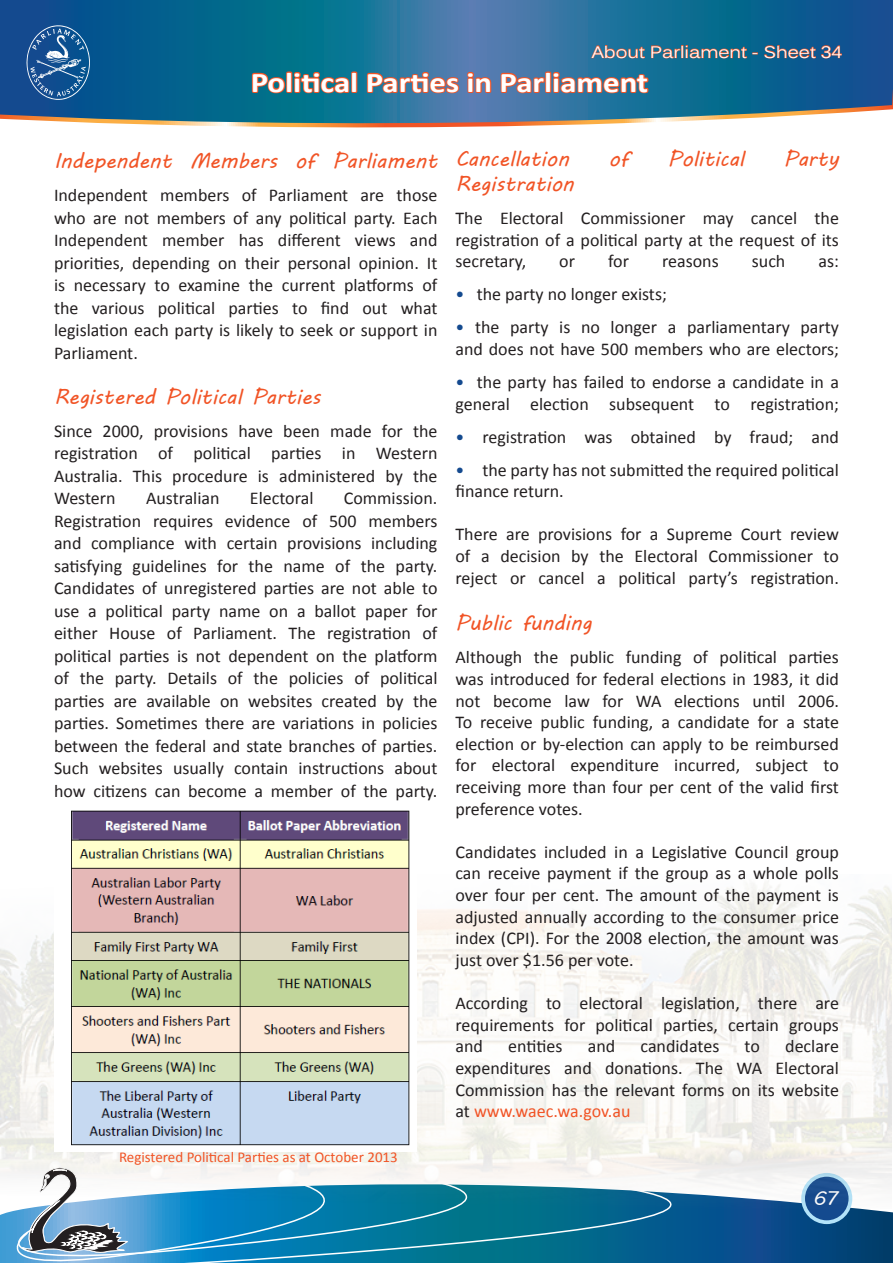
<style>
.page{position:relative;width:893px;height:1263px;background:#fff}
.page>*{position:absolute;margin:0;border:0;box-sizing:border-box;transform-origin:0 0}
.t1{font:700 28.5px "Calibri";color:#fff;scale:1.15 1}
.t2{font:21px "MV Boli";color:#f15426}
.t3{font:19.2px "MV Boli";color:#fff}
.t4{font:18px "Calibri";color:#231f20}
.t5{font:18px "Calibri";color:#f15426}
.t6{font:16.5px "Kalinga";color:#fff;scale:1.15 1}
.t7{font:15px "Calibri";color:#f15426}
.s1{color:#144a8f}
.s2{color:#231f20}
</style>
<div class="page">
<svg style="left:0;top:1171px;width:893px;height:92px;background:#1e76a1"></svg>
<svg style="left:803px;top:1175px;width:47px;height:47px"></svg>
<div style="left:801px;top:1173px;width:51px;height:51px;border:4px solid #b3e3f9;border-radius:50%"></div>
<img style="left:0;top:883px;width:891px;height:325px">
<svg style="left:0;top:0;width:893px;height:128px;background:#2b7198"></svg>
<svg style="left:590px;top:45px;width:55px;height:14px"></svg>
<svg style="left:651px;top:45px;width:107px;height:14px"></svg>
<svg style="left:764px;top:45px;width:78px;height:14px"></svg>
<svg style="left:250px;top:70px;width:109px;height:25px;background:#656662"></svg>
<svg style="left:365px;top:70px;width:128px;height:25px;background:#836b76"></svg>
<svg style="left:499px;top:70px;width:151px;height:25px;background:#7c6871"></svg>
<svg style="left:27px;top:25px;width:63px;height:75px;background:#3369a0"></svg>
<img style="left:54px;top:810px;width:362px;height:341px">
<p class="t6" style="left:592px;top:41px;width:219px">About Parliament - Sheet 34</p>
<p class="t1" style="left:251px;top:64px;width:347px">Political Parties in Parliament</p>
<p class="t2" style="left:54px;top:147px;width:385px">Independent Members of Parliament</p>
<p class="t4" style="left:54px;top:184px;width:385px">Independent members of Parliament are those</p>
<p class="t4" style="left:54px;top:206px;width:385px">who are not members of any political party. Each</p>
<p class="t4" style="left:54px;top:229px;width:385px">Independent member has different views and</p>
<p class="t4" style="left:54px;top:251px;width:385px">priorities, depending on their personal opinion. It</p>
<p class="t4" style="left:54px;top:274px;width:385px">is necessary to examine the current platforms of</p>
<p class="t4" style="left:54px;top:296px;width:385px">the various political parties to find out what</p>
<p class="t4" style="left:54px;top:319px;width:385px">legislation each party is likely to seek or support in</p>
<p class="t4" style="left:54px;top:341px;width:85px">Parliament.</p>
<p class="t2" style="left:54px;top:382px;width:268px">Registered Political Parties</p>
<p class="t4" style="left:54px;top:419px;width:385px">Since 2000, provisions have been made for the</p>
<p class="t4" style="left:54px;top:442px;width:385px">registration of political parties in Western</p>
<p class="t4" style="left:54px;top:464px;width:385px">Australia. This procedure is administered by the</p>
<p class="t4" style="left:54px;top:487px;width:63px">Western</p>
<p class="t4" style="left:146px;top:487px;width:75px">Australian</p>
<p class="t4" style="left:250px;top:487px;width:65px">Electoral</p>
<p class="t4" style="left:344px;top:487px;width:95px">Commission.</p>
<p class="t4" style="left:54px;top:509px;width:385px">Registration requires evidence of 500 members</p>
<p class="t4" style="left:54px;top:532px;width:385px">and compliance with certain provisions including</p>
<p class="t4" style="left:54px;top:554px;width:385px">satisfying guidelines for the name of the party.</p>
<p class="t4" style="left:54px;top:577px;width:385px">Candidates of unregistered parties are not able to</p>
<p class="t4" style="left:54px;top:599px;width:385px">use a political party name on a ballot paper for</p>
<p class="t4" style="left:54px;top:622px;width:385px">either House of Parliament. The registration of</p>
<p class="t4" style="left:54px;top:644px;width:385px">political parties is not dependent on the platform</p>
<p class="t4" style="left:54px;top:667px;width:385px">of the party. Details of the policies of political</p>
<p class="t4" style="left:54px;top:689px;width:385px">parties are available on websites created by the</p>
<p class="t4" style="left:54px;top:712px;width:385px">parties. Sometimes there are variations in policies</p>
<p class="t4" style="left:54px;top:734px;width:385px">between the federal and state branches of parties.</p>
<p class="t4" style="left:54px;top:757px;width:385px">Such websites usually contain instructions about</p>
<p class="t4" style="left:54px;top:779px;width:385px">how citizens can become a member of the party.</p>
<p class="t7" style="left:119px;top:1148px;width:280px">Registered Political Parties as at October 2013</p>
<p class="t2" style="left:455px;top:144px;width:115px">Cancellation</p>
<p class="t2" style="left:609px;top:144px;width:21px">of</p>
<p class="t2" style="left:668px;top:144px;width:78px">Political</p>
<p class="t2" style="left:784px;top:144px;width:57px">Party</p>
<p class="t2" style="left:455px;top:170px;width:120px">Registration</p>
<p class="t4" style="left:455px;top:207px;width:385px">The Electoral Commissioner may cancel the</p>
<p class="t4" style="left:455px;top:228px;width:385px">registration of a political party at the request of its</p>
<p class="t4" style="left:455px;top:250px;width:72px">secretary,</p>
<p class="t4" style="left:559px;top:250px;width:17px">or</p>
<p class="t4" style="left:608px;top:250px;width:22px">for</p>
<p class="t4" style="left:662px;top:250px;width:58px">reasons</p>
<p class="t4" style="left:752px;top:250px;width:35px">such</p>
<p class="t4" style="left:818px;top:250px;width:22px">as:</p>
<p class="t4" style="left:455px;top:283px;width:213px"><span class="s1">•</span> the party no longer exists;</p>
<p class="t4" style="left:455px;top:316px;width:385px"><span class="s1">•</span> the party is no longer a parliamentary party</p>
<p class="t4" style="left:455px;top:338px;width:385px">and does not have 500 members who are electors;</p>
<p class="t4" style="left:455px;top:371px;width:385px"><span class="s1">•</span> the party has failed to endorse a candidate in a</p>
<p class="t4" style="left:455px;top:392px;width:385px">general election subsequent to registration;</p>
<p class="t4" style="left:455px;top:425px;width:385px"><span class="s1">•</span> registration was obtained by fraud; and</p>
<p class="t4" style="left:455px;top:458px;width:385px"><span class="s1">•</span> the party has not submitted the required political</p>
<p class="t4" style="left:455px;top:480px;width:110px">finance return.</p>
<p class="t4" style="left:455px;top:523px;width:385px">There are provisions for a Supreme Court review</p>
<p class="t4" style="left:455px;top:545px;width:385px">of a decision by the Electoral Commissioner to</p>
<p class="t4" style="left:455px;top:566px;width:385px">reject or cancel a political party’s registration.</p>
<p class="t2" style="left:455px;top:609px;width:138px">Public funding</p>
<p class="t4" style="left:455px;top:646px;width:385px">Although the public funding of political parties</p>
<p class="t4" style="left:455px;top:668px;width:385px">was introduced for federal elections in 1983, it did</p>
<p class="t4" style="left:455px;top:689px;width:385px">not become law for WA elections until 2006.</p>
<p class="t4" style="left:455px;top:711px;width:385px">To receive public funding, a candidate for a state</p>
<p class="t4" style="left:455px;top:732px;width:385px">election or by‐election can apply to be reimbursed</p>
<p class="t4" style="left:455px;top:754px;width:385px">for electoral expenditure incurred, subject to</p>
<p class="t4" style="left:455px;top:776px;width:385px">receiving more than four per cent of the valid first</p>
<p class="t4" style="left:455px;top:797px;width:129px">preference votes.</p>
<p class="t4" style="left:455px;top:840px;width:385px">Candidates included in a Legislative Council group</p>
<p class="t4" style="left:455px;top:862px;width:385px">can receive payment if the group as a whole polls</p>
<p class="t4" style="left:455px;top:884px;width:385px">over four per cent. The amount of the payment is</p>
<p class="t4" style="left:455px;top:905px;width:385px">adjusted annually according to the consumer price</p>
<p class="t4" style="left:455px;top:927px;width:385px">index (CPI). For the 2008 election, the amount was</p>
<p class="t4" style="left:455px;top:948px;width:180px">just over $1.56 per vote.</p>
<p class="t4" style="left:455px;top:992px;width:385px">According to electoral legislation, there are</p>
<p class="t4" style="left:455px;top:1013px;width:385px">requirements for political parties, certain groups</p>
<p class="t4" style="left:455px;top:1035px;width:29px">and</p>
<p class="t4" style="left:508px;top:1035px;width:56px">entities</p>
<p class="t4" style="left:588px;top:1035px;width:29px">and</p>
<p class="t4" style="left:640px;top:1035px;width:80px">candidates</p>
<p class="t4" style="left:745px;top:1035px;width:17px">to</p>
<p class="t4" style="left:785px;top:1035px;width:55px">declare</p>
<p class="t4" style="left:455px;top:1056px;width:385px">expenditures and donations. The WA Electoral</p>
<p class="t4" style="left:455px;top:1078px;width:385px">Commission has the relevant forms on its website</p>
<p class="t5" style="left:455px;top:1100px;width:176px"><span class="s2">at</span> www.waec.wa.gov.au</p>
<p class="t3" style="left:813px;top:1185px;width:26px">67</p>
</div>
